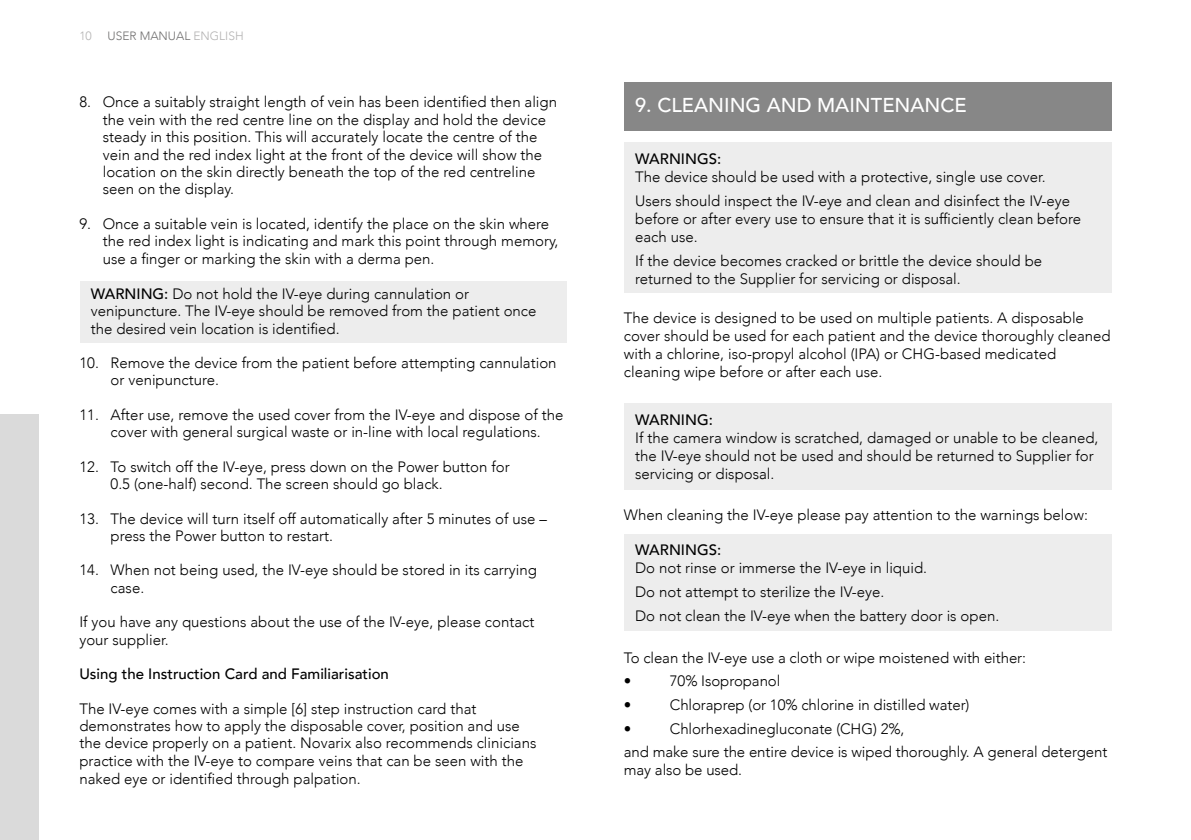
<style>
.page{position:relative;width:1191px;height:840px;background:#fff}
.page>*{position:absolute;margin:0;border:0;box-sizing:border-box;transform-origin:0 0}
.t1{font:500 20px "Avenir";color:#fff}
.t2{font:300 15px/17.4px "Avenir";color:#000}
.t3{font:500 15px "Avenir";color:#000}
.t4{font:300 12px "Avenir";color:#706f6f}
.t5{font:300 12px "Avenir";color:#b3b2b2}
.s1{color:#b3b2b2}
.s2{font-weight:500}
</style>
<div class="page">
<div style="left:624px;top:533px;width:487px;height:97px;background:#ededed"></div>
<div style="left:624px;top:403px;width:487px;height:86px;background:#ededed"></div>
<div style="left:624px;top:142px;width:487px;height:151px;background:#ededed"></div>
<div style="left:624px;top:82px;width:487px;height:48px;background:#878787"></div>
<div style="left:80px;top:281px;width:486px;height:61px;background:#ededed"></div>
<div style="left:0;top:414px;width:39px;height:425px;background:#dadada"></div>
<p class="t5" style="left:79px;top:29px;width:14px">10</p>
<p class="t4" style="left:107px;top:29px;width:138px">USER MANUAL <span class="s1">ENGLISH</span></p>
<p class="t2" style="left:103px;top:93px;width:456px;text-indent:-23px">8. Once a suitably straight length of vein has been identified then align the vein with the red centre line on the display and hold the device steady in this position. This will accurately locate the centre of the vein and the red index light at the front of the device will show the location on the skin directly beneath the top of the red centreline seen on the display.</p>
<p class="t2" style="left:103px;top:215px;width:457px;text-indent:-23px">9. Once a suitable vein is located, identify the place on the skin where the red index light is indicating and mark this point through memory, use a finger or marking the skin with a derma pen.</p>
<p class="t2" style="left:91px;top:285px;width:447px"><span class="s2">WARNING:</span> Do not hold the IV-eye during cannulation or venipuncture. The IV-eye should be removed from the patient once the desired vein location is identified.</p>
<p class="t2" style="left:111px;top:354px;width:447px;text-indent:-31px">10. Remove the device from the patient before attempting cannulation or venipuncture.</p>
<p class="t2" style="left:79px;top:406px;width:485px;text-align:center">11. After use, remove the used cover from the IV-eye and dispose of the cover with general surgical waste or in-line with local regulations.</p>
<p class="t2" style="left:111px;top:457px;width:400px;text-indent:-31px">12. To switch off the IV-eye, press down on the Power button for<br>0.5 (one-half) second. The screen should go black.</p>
<p class="t2" style="left:111px;top:509px;width:438px;text-indent:-31px">13. The device will turn itself off automatically after 5 minutes of use – press the Power button to restart.</p>
<p class="t2" style="left:111px;top:561px;width:428px;text-indent:-31px">14. When not being used, the IV-eye should be stored in its carrying case.</p>
<p class="t2" style="left:79px;top:613px;width:456px">If you have any questions about the use of the IV-eye, please contact your supplier.</p>
<p class="t3" style="left:79px;top:660px;width:311px">Using the Instruction Card and Familiarisation</p>
<p class="t2" style="left:79px;top:699px;width:458px">The IV-eye comes with a simple [6] step instruction card that demonstrates how to apply the disposable cover, position and use the device properly on a patient. Novarix also recommends clinicians practice with the IV-eye to compare veins that can be seen with the naked eye or identified through palpation.</p>
<h1 class="t1" style="left:635px;top:88px;width:333px">9. CLEANING AND MAINTENANCE</h1>
<p class="t3" style="left:635px;top:146px;width:88px">WARNINGS:</p>
<p class="t2" style="left:635px;top:165px;width:436px;line-height:23.6px">The device should be used with a protective, single use cover.<br>Users should inspect the IV-eye and clean and disinfect the IV-eye</p>
<p class="t2" style="left:635px;top:210px;width:447px;line-height:18px">before or after every use to ensure that it is sufficiently clean before each use.</p>
<p class="t2" style="left:635px;top:251px;width:408px;line-height:18px">If the device becomes cracked or brittle the device should be returned to the Supplier for servicing or disposal.</p>
<p class="t2" style="left:624px;top:309px;width:488px;line-height:18px">The device is designed to be used on multiple patients. A disposable cover should be used for each patient and the device thoroughly cleaned with a chlorine, iso-propyl alcohol (IPA) or CHG-based medicated cleaning wipe before or after each use.</p>
<p class="t3" style="left:635px;top:406px;width:79px">WARNING:</p>
<p class="t2" style="left:635px;top:428px;width:465px;line-height:18px">If the camera window is scratched, damaged or unable to be cleaned, the IV-eye should not be used and should be returned to Supplier for servicing or disposal.</p>
<p class="t2" style="left:624px;top:506px;width:465px">When cleaning the IV-eye please pay attention to the warnings below:</p>
<p class="t3" style="left:635px;top:537px;width:88px">WARNINGS:</p>
<p class="t2" style="left:635px;top:556px;width:365px;line-height:23.6px">Do not rinse or immerse the IV-eye in liquid.<br>Do not attempt to sterilize the IV-eye.<br>Do not clean the IV-eye when the battery door is open.</p>
<p class="t2" style="left:624px;top:645px;width:404px;line-height:23.6px">To clean the IV-eye use a cloth or wipe moistened with either: •</p>
<p class="t2" style="left:670px;top:672px;width:112px">70% Isopropanol</p>
<p class="t2" style="left:624px;top:695px;width:9px">•</p>
<p class="t2" style="left:670px;top:695px;width:301px">Chloraprep (or 10% chlorine in distilled water)</p>
<p class="t2" style="left:624px;top:719px;width:9px">•</p>
<p class="t2" style="left:624px;top:716px;width:485px;line-height:23.6px;text-indent:46px">Chlorhexadinegluconate (CHG) 2%,<br>and make sure the entire device is wiped thoroughly. A general detergent</p>
<p class="t2" style="left:624px;top:761px;width:120px">may also be used.</p>
</div>
